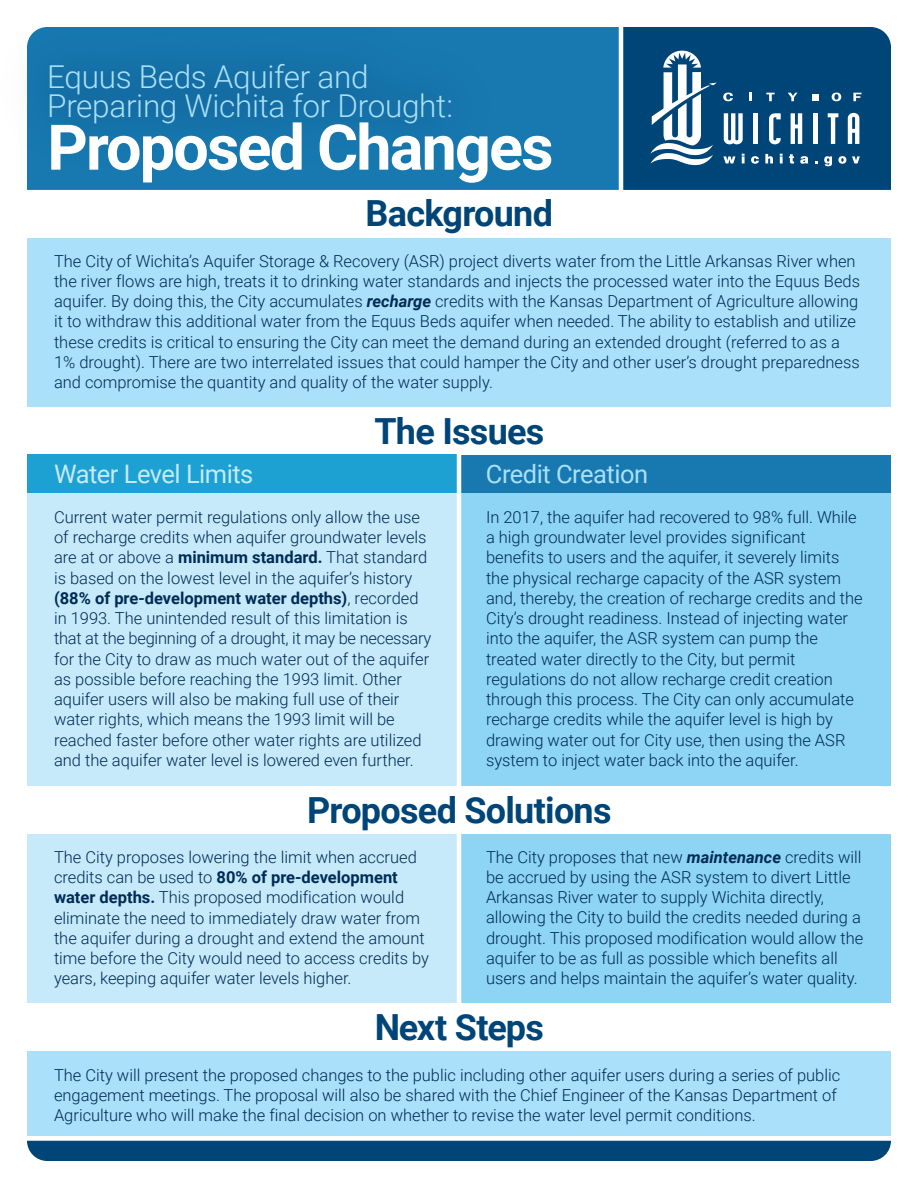
<style>
.page{position:relative;width:918px;height:1188px;background:#fff}
.page>*{position:absolute;margin:0;border:0;box-sizing:border-box;transform-origin:0 0}
.t1{font:700 63px "Roboto";letter-spacing:-.03em;color:#fff}
.t2{font:700 36px "Roboto";letter-spacing:-.02em;color:#004577}
.t3{font:300 31.5px/28.5px "Roboto";letter-spacing:-.01em;color:#aae0f9}
.t4{font:25.5px "Roboto";letter-spacing:-.02em;color:#c6eafa}
.t5{font:25.5px "Roboto";letter-spacing:-.02em;color:#aae0f9}
.t6{font:300 16.5px/20.2px "Roboto";color:#002b54}
.s1{font-weight:700;font-style:italic}
.s2{font-weight:700}
</style>
<div class="page">
<div style="left:459px;top:430px;width:432px;height:597px;background:#8dd4f5"></div>
<div style="left:459px;top:455px;width:432px;height:38px;background:#1779b0"></div>
<div style="left:27px;top:1027px;width:864px;height:109px;background:#aae0f9"></div>
<div style="left:27px;top:190px;width:864px;height:241px;background:#aae0f9"></div>
<div style="left:518px;top:27px;width:101px;height:163px;background:#1779b0"></div>
<div style="left:27px;top:430px;width:432px;height:597px;background:#c6eafa"></div>
<div style="left:623px;top:27px;width:268px;height:163px;background:#004577"></div>
<div style="left:0;top:1004px;width:918px;height:47px;background:#fff"></div>
<div style="left:27px;top:1141px;width:864px;height:20px;background:#004577"></div>
<div style="left:0;top:786px;width:918px;height:47px;background:#fff"></div>
<div style="left:0;top:407px;width:918px;height:48px;background:#fff"></div>
<svg style="left:650px;top:51px;width:67px;height:114px"></svg>
<svg style="left:724px;top:113px;width:19px;height:31px"></svg>
<hr style="left:754px;top:113px;width:4px;height:31px;background:#fff">
<svg style="left:769px;top:113px;width:12px;height:31px"></svg>
<svg style="left:791px;top:113px;width:11px;height:31px"></svg>
<div style="left:813px;top:113px;width:5px;height:31px;background:#fff"></div>
<svg style="left:828px;top:113px;width:10px;height:31px"></svg>
<svg style="left:848px;top:113px;width:11px;height:31px"></svg>
<svg style="left:723px;top:93px;width:10px;height:8px"></svg>
<svg style="left:750px;top:93px;width:2px;height:8px"></svg>
<svg style="left:766px;top:93px;width:9px;height:8px"></svg>
<svg style="left:788px;top:93px;width:10px;height:8px"></svg>
<svg style="left:832px;top:93px;width:9px;height:8px"></svg>
<svg style="left:853px;top:93px;width:9px;height:8px"></svg>
<div style="left:812px;top:94px;width:7px;height:6px;background:#fff"></div>
<svg style="left:723px;top:156px;width:12px;height:7px"></svg>
<svg style="left:742px;top:154px;width:3px;height:9px"></svg>
<svg style="left:751px;top:156px;width:8px;height:8px"></svg>
<svg style="left:765px;top:154px;width:8px;height:9px"></svg>
<svg style="left:780px;top:154px;width:3px;height:9px"></svg>
<svg style="left:789px;top:154px;width:5px;height:10px"></svg>
<svg style="left:800px;top:156px;width:8px;height:8px"></svg>
<svg style="left:824px;top:156px;width:8px;height:10px"></svg>
<svg style="left:838px;top:156px;width:8px;height:8px"></svg>
<svg style="left:852px;top:156px;width:8px;height:7px"></svg>
<img style="left:27px;top:27px;width:491px;height:163px">
<div style="left:27px;top:455px;width:432px;height:38px;background:#1ca1d2"></div>
<hr style="left:457px;top:452px;width:4px;height:555px;background:#fff">
<div style="left:0;top:190px;width:918px;height:47px;background:#fff"></div>
<h3 class="t3" style="left:47px;top:61px;width:407px">Equus Beds Aquifer and<br>Preparing Wichita for Drought:</h3>
<h1 class="t1" style="left:47px;top:103px;width:508px">Proposed Changes</h1>
<h2 class="t2" style="left:366px;top:188px;width:189px">Background</h2>
<p class="t6" style="left:54px;top:250px;width:808px">The City of Wichita’s Aquifer Storage &amp; Recovery (ASR) project diverts water from the Little Arkansas River when the river flows are high, treats it to drinking water standards and injects the processed water into the Equus Beds aquifer. By doing this, the City accumulates <span class="s1">recharge</span> credits with the Kansas Department of Agriculture allowing it to withdraw this additional water from the Equus Beds aquifer when needed. The ability to establish and utilize these credits is critical to ensuring the City can meet the demand during an extended drought (referred to as a 1% drought). There are two interrelated issues that could hamper the City and other user’s drought preparedness and compromise the quantity and quality of the water supply.</p>
<h2 class="t2" style="left:374px;top:406px;width:172px">The Issues</h2>
<h3 class="t4" style="left:54px;top:456px;width:201px">Water Level Limits</h3>
<h3 class="t5" style="left:486px;top:456px;width:164px">Credit Creation</h3>
<p class="t6" style="left:486px;top:506px;width:378px">In 2017, the aquifer had recovered to 98% full. While a high groundwater level provides significant benefits to users and the aquifer, it severely limits the physical recharge capacity of the ASR system and, thereby, the creation of recharge credits and the City’s drought readiness. Instead of injecting water into the aquifer, the ASR system can pump the treated water directly to the City, but permit regulations do not allow recharge credit creation through this process. The City can only accumulate recharge credits while the aquifer level is high by drawing water out for City use, then using the ASR system to inject water back into the aquifer.</p>
<p class="t6" style="left:54px;top:506px;width:379px">Current water permit regulations only allow the use of recharge credits when aquifer groundwater levels are at or above a <span class="s2">minimum standard.</span> That standard is based on the lowest level in the aquifer’s history <span class="s2">(88% of pre-development water depths)</span>, recorded in 1993. The unintended result of this limitation is that at the beginning of a drought, it may be necessary for the City to draw as much water out of the aquifer as possible before reaching the 1993 limit. Other aquifer users will also be making full use of their water rights, which means the 1993 limit will be reached faster before other water rights are utilized and the aquifer water level is lowered even further.</p>
<h2 class="t2" style="left:307px;top:785px;width:306px">Proposed Solutions</h2>
<p class="t6" style="left:54px;top:846px;width:377px">The City proposes lowering the limit when accrued credits can be used to <span class="s2">80% of pre-development water depths.</span> This proposed modification would eliminate the need to immediately draw water from the aquifer during a drought and extend the amount time before the City would need to access credits by years, keeping aquifer water levels higher.</p>
<p class="t6" style="left:486px;top:846px;width:379px">The City proposes that new <span class="s1">maintenance</span> credits will be accrued by using the ASR system to divert Little Arkansas River water to supply Wichita directly, allowing the City to build the credits needed during a drought. This proposed modification would allow the aquifer to be as full as possible which benefits all users and helps maintain the aquifer’s water quality.</p>
<h2 class="t2" style="left:375px;top:1002px;width:170px">Next Steps</h2>
<p class="t6" style="left:54px;top:1064px;width:788px">The City will present the proposed changes to the public including other aquifer users during a series of public engagement meetings. The proposal will also be shared with the Chief Engineer of the Kansas Department of<br>Agriculture who will make the final decision on whether to revise the water level permit conditions.</p>
</div>
